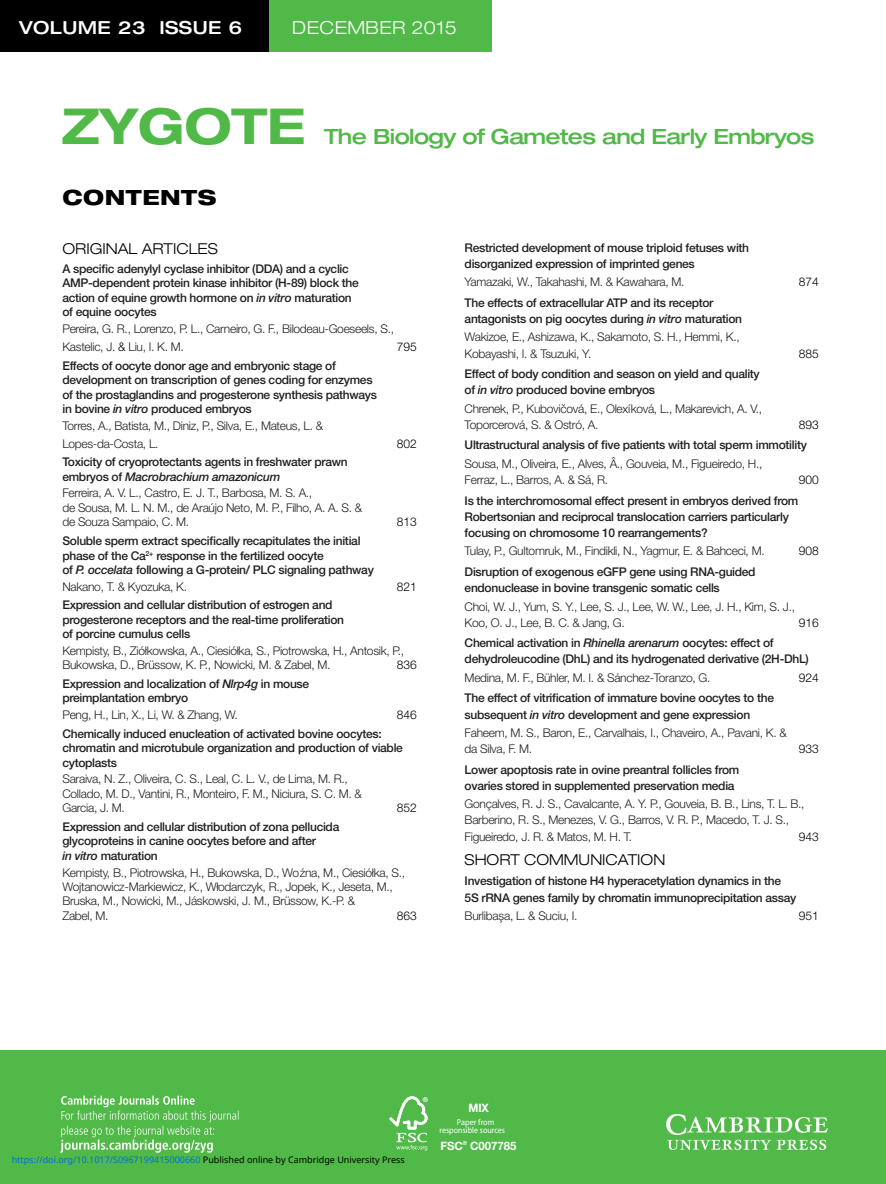
<style>
.page{position:relative;width:886px;height:1184px;background:#fff}
.page>*{position:absolute;margin:0;border:0;box-sizing:border-box;transform-origin:0 0}
.t1{font:700 expanded 49.5px "Helvetica Neue LT Std";color:#51b948}
.t2{font:500 expanded 21px "Helvetica Neue";letter-spacing:-.03em;color:#51b948}
.t3{font:800 expanded 21px "Helvetica Neue";letter-spacing:.025em;color:#000}
.t4{font:500 expanded 18px "Helvetica Neue";letter-spacing:.025em;color:#fff}
.t5{font:300 expanded 18px "Helvetica Neue";letter-spacing:.025em;color:#fff}
.t6{font:300 expanded 15px "Helvetica Neue";color:#000}
.t7{font:500 12px/14.4px "Helvetica Neue";letter-spacing:-.025em;color:#231f20}
.t8{font:300 12px/14.4px "Helvetica Neue";letter-spacing:-.025em;color:#231f20}
.t9{font:300 12px "Helvetica Neue";color:#000}
.t10{font:700 11.55px "Helvetica Neue";color:#fff}
.t11{font:700 11.55px "Helvetica Neue";color:#fff;scale:.95 1}
.t12{font:9px "Noto Sans";color:#0172cf}
.t13{font:700 8.7px/8.7px "Arial";color:#fff;scale:.95 1}
.t14{font:700 6.6px "Helvetica Neue";color:#fff}
.s1{font-style:italic}
.s2{color:#000}
</style>
<div class="page">
<div style="left:0;top:0;width:269px;height:52px;background:#000"></div>
<div style="left:0;top:1049px;width:885px;height:134px;background:#51b948"></div>
<svg style="left:666px;top:1114px;width:161px;height:35px"></svg>
<svg style="left:60px;top:1095px;width:178px;height:57px"></svg>
<div style="left:269px;top:0;width:223px;height:52px;background:#51b948"></div>
<svg style="left:389px;top:1096px;width:38px;height:54px"></svg>
<h3 class="t4" style="left:19px;top:21px;width:224px">VOLUME 23 ISSUE 6</h3>
<h3 class="t5" style="left:292px;top:21px;width:166px">DECEMBER 2015</h3>
<h1 class="t1" style="left:62px;top:109px;width:245px">ZYGOTE</h1>
<h2 class="t3" style="left:62px;top:190px;width:155px">CONTENTS</h2>
<h2 class="t2" style="left:324px;top:129px;width:491px">The Biology of Gametes and Early Embryos</h2>
<p class="t6" style="left:62px;top:243px;width:157px">ORIGINAL ARTICLES</p>
<p class="t7" style="left:62px;top:262px;width:298px">A specific adenylyl cyclase inhibitor (DDA) and a cyclic AMP-dependent protein kinase inhibitor (H-89) block the action of equine growth hormone on <span class="s1">in vitro</span> maturation of equine oocytes</p>
<p class="t8" style="left:62px;top:320px;width:333px;line-height:18px">Pereira, G. R., Lorenzo, P. L., Carneiro, G. F., Bilodeau-Goeseels, S.,<br>Kastelic, J. <span class="s2">&amp;</span> Liu, I. K. M.</p>
<p class="t9" style="left:396px;top:342px;width:22px">795</p>
<p class="t7" style="left:62px;top:359px;width:316px">Effects of oocyte donor age and embryonic stage of development on transcription of genes coding for enzymes of the prostaglandins and progesterone synthesis pathways in bovine <span class="s1">in vitro</span> produced embryos</p>
<p class="t8" style="left:62px;top:417px;width:262px;line-height:18px">Torres, A., Batista, M., Diniz, P., Silva, E., Mateus, L. &amp;<br>Lopes-da-Costa, L.</p>
<p class="t7" style="left:62px;top:456px;width:287px">Toxicity of cryoprotectants agents in freshwater prawn embryos of <span class="s1">Macrobrachium amazonicum</span></p>
<p class="t8" style="left:62px;top:487px;width:301px">Ferreira, A. V. L., Castro, E. J. T., Barbosa, M. S. A.,<br>de Sousa, M. L. N. M., de Araújo Neto, M. P., Filho, A. A. S. &amp; de Souza Sampaio, C. M.</p>
<p class="t9" style="left:396px;top:439px;width:22px">802</p>
<p class="t9" style="left:396px;top:517px;width:22px">813</p>
<p class="t7" style="left:62px;top:534px;width:313px">Soluble sperm extract specifically recapitulates the initial phase of the Ca<sup>2+</sup> response in the fertilized oocyte<br>of <span class="s1">P. occelata</span> following a G-protein/ PLC signaling pathway</p>
<p class="t8" style="left:62px;top:580px;width:126px">Nakano, T. &amp; Kyozuka, K.</p>
<p class="t9" style="left:396px;top:582px;width:22px">821</p>
<p class="t7" style="left:62px;top:599px;width:283px">Expression and cellular distribution of estrogen and progesterone receptors and the real-time proliferation of porcine cumulus cells</p>
<p class="t8" style="left:62px;top:644px;width:343px">Kempisty, B., Ziółkowska, A., Ciesiółka, S., Piotrowska, H., Antosik, P.,<br>Bukowska, D., Brüssow, K. P., Nowicki, M. &amp; Zabel, M.</p>
<p class="t9" style="left:396px;top:660px;width:22px">836</p>
<p class="t7" style="left:62px;top:677px;width:248px">Expression and localization of <span class="s1">Nlrp4g</span> in mouse preimplantation embryo</p>
<p class="t8" style="left:62px;top:708px;width:177px">Peng, H., Lin, X., Li, W. &amp; Zhang, W.</p>
<p class="t9" style="left:396px;top:710px;width:22px">846</p>
<p class="t7" style="left:62px;top:727px;width:342px">Chemically induced enucleation of activated bovine oocytes: chromatin and microtubule organization and production of viable cytoplasts</p>
<p class="t8" style="left:62px;top:773px;width:301px">Saraiva, N. Z., Oliveira, C. S., Leal, C. L. V., de Lima, M. R.,<br>Collado, M. D., Vantini, R., Monteiro, F. M., Niciura, S. C. M. &amp;<br>Garcia, J. M.</p>
<p class="t9" style="left:396px;top:803px;width:22px">852</p>
<p class="t7" style="left:62px;top:820px;width:278px">Expression and cellular distribution of zona pellucida glycoproteins in canine oocytes before and after<br><span class="s1">in vitro</span> maturation</p>
<p class="t8" style="left:62px;top:866px;width:344px">Kempisty, B., Piotrowska, H., Bukowska, D., Wo ´zna, M., Ciesiółka, S., Wojtanowicz-Markiewicz, K., Włodarczyk, R., Jopek, K., Jeseta, M., Bruska, M., Nowicki, M., Jáskowski, J. M., Brüssow, K.-P. &amp;<br>Zabel, M.</p>
<p class="t9" style="left:396px;top:911px;width:22px">863</p>
<p class="t7" style="left:464px;top:240px;width:286px;line-height:16.2px">Restricted development of mouse triploid fetuses with disorganized expression of imprinted genes</p>
<p class="t8" style="left:464px;top:276px;width:221px">Yamazaki, W., Takahashi, M. &amp; Kawahara, M.</p>
<p class="t9" style="left:798px;top:278px;width:22px">874</p>
<p class="t7" style="left:464px;top:295px;width:279px;line-height:16.2px">The effects of extracellular ATP and its receptor antagonists on pig oocytes during <span class="s1">in vitro</span> maturation</p>
<p class="t8" style="left:464px;top:330px;width:276px;line-height:16.2px">Wakizoe, E., Ashizawa, K., Sakamoto, S. H., Hemmi, K.,<br>Kobayashi, I. &amp; Tsuzuki, Y.</p>
<p class="t9" style="left:798px;top:349px;width:22px">885</p>
<p class="t7" style="left:464px;top:367px;width:296px;line-height:16.2px">Effect of body condition and season on yield and quality of <span class="s1">in vitro</span> produced bovine embryos</p>
<p class="t8" style="left:464px;top:401px;width:299px;line-height:16.2px">Chrenek, P., Kubovi ˇcová, E., Olexíková, L., Makarevich, A. V.,<br>Toporcerová, S. &amp; Ostró, A.</p>
<p class="t9" style="left:798px;top:420px;width:22px">893</p>
<p class="t7" style="left:464px;top:439px;width:344px">Ultrastructural analysis of five patients with total sperm immotility</p>
<p class="t8" style="left:464px;top:456px;width:299px;line-height:16.2px">Sousa, M., Oliveira, E., Alves, Â., Gouveia, M., Figueiredo, H.,<br>Ferraz, L., Barros, A. &amp; Sá, R.</p>
<p class="t9" style="left:798px;top:475px;width:22px">900</p>
<p class="t7" style="left:464px;top:493px;width:335px;line-height:16.2px">Is the interchromosomal effect present in embryos derived from<br>Robertsonian and reciprocal translocation carriers particularly focusing on chromosome 10 rearrangements?</p>
<p class="t8" style="left:464px;top:545px;width:301px">Tulay, P., Gultomruk, M., Findikli, N., Yagmur, E. &amp; Bahceci, M.</p>
<p class="t9" style="left:798px;top:546px;width:22px">908</p>
<p class="t7" style="left:464px;top:564px;width:292px;line-height:16.2px">Disruption of exogenous eGFP gene using RNA-guided endonuclease in bovine transgenic somatic cells</p>
<p class="t8" style="left:464px;top:599px;width:332px;line-height:16.2px">Choi, W. J., Yum, S. Y., Lee, S. J., Lee, W. W., Lee, J. H., Kim, S. J.,<br>Koo, O. J., Lee, B. C. &amp; Jang, G.</p>
<p class="t9" style="left:798px;top:618px;width:22px">916</p>
<p class="t7" style="left:464px;top:636px;width:345px;line-height:16.2px">Chemical activation in <span class="s1">Rhinella arenarum</span> oocytes: effect of dehydroleucodine (DhL) and its hydrogenated derivative (2H-DhL)</p>
<p class="t8" style="left:464px;top:671px;width:247px">Medina, M. F., Bühler, M. I. &amp; Sánchez-Toranzo, G.</p>
<p class="t9" style="left:798px;top:673px;width:22px">924</p>
<p class="t7" style="left:464px;top:691px;width:311px;line-height:16.2px">The effect of vitrification of immature bovine oocytes to the subsequent <span class="s1">in vitro</span> development and gene expression</p>
<p class="t8" style="left:464px;top:725px;width:323px;line-height:16.2px">Faheem, M. S., Baron, E., Carvalhais, I., Chaveiro, A., Pavani, K. &amp; da Silva, F. M.</p>
<p class="t9" style="left:798px;top:744px;width:22px">933</p>
<p class="t7" style="left:464px;top:762px;width:276px;line-height:16.2px">Lower apoptosis rate in ovine preantral follicles from ovaries stored in supplemented preservation media</p>
<p class="t8" style="left:464px;top:797px;width:341px;line-height:16.2px">Gonçalves, R. J. S., Cavalcante, A. Y. P., Gouveia, B. B., Lins, T. L. B.,<br>Barberino, R. S., Menezes, V. G., Barros, V. R. P., Macedo, T. J. S.,<br>Figueiredo, J. R. &amp; Matos, M. H. T.</p>
<p class="t9" style="left:798px;top:832px;width:22px">943</p>
<p class="t6" style="left:464px;top:853px;width:202px">SHORT COMMUNICATION</p>
<p class="t7" style="left:464px;top:874px;width:333px;line-height:16.2px">Investigation of histone H4 hyperacetylation dynamics in the<br>5S rRNA genes family by chromatin immunoprecipitation assay</p>
<p class="t8" style="left:464px;top:909px;width:114px">Burlibas¸ a, L. &amp; Suciu, I.</p>
<p class="t9" style="left:798px;top:911px;width:22px">951</p>
<p class="t12" style="left:12px;top:1152px;width:394px">https://doi.org/10.1017/S0967199415000660 <span class="s2">Published online by Cambridge University Press</span></p>
<p class="t14" style="left:422px;top:1096px;width:7px">®</p>
<p class="t11" style="left:468px;top:1103px;width:23px">MIX</p>
<p class="t13" style="left:439px;top:1117px;width:70px;text-indent:17px">Paper from responsible sources</p>
<p class="t10" style="left:440px;top:1141px;width:78px">FSC<sup>®</sup> C007785</p>
</div>
